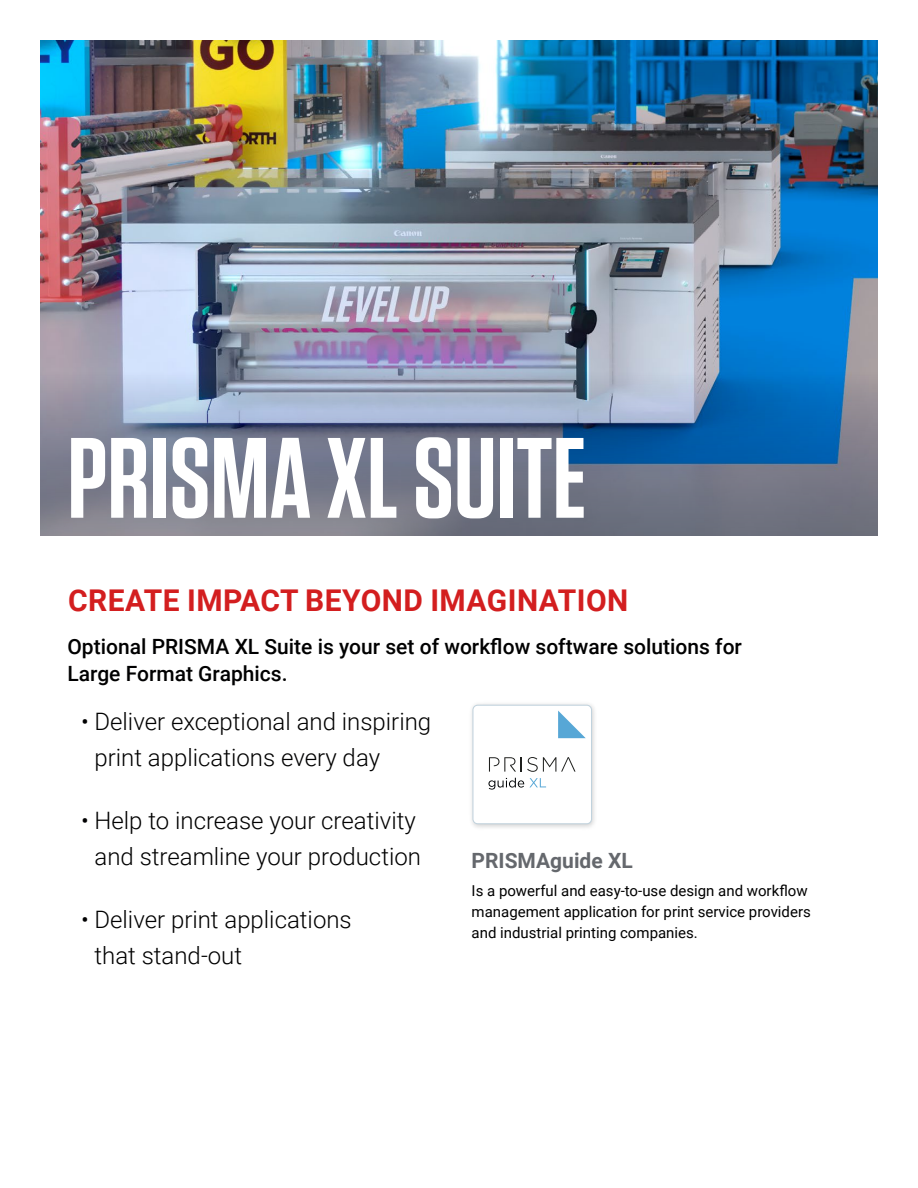
<style>
.page{position:relative;width:918px;height:1188px;background:#fff}
.page>*{position:absolute;margin:0;border:0;box-sizing:border-box;transform-origin:0 0}
.t1{font:600 114px "Tungsten";color:#fff}
.t2{font:700 30px "Roboto";letter-spacing:.015em;color:#d31e1f}
.t3{font:300 24px/36px "Roboto";color:#000001}
.t4{font:500 21px/27px "Roboto";color:#000001}
.t5{font:700 21px "Roboto";color:#65686d}
.t6{font:15px/21px "Roboto";color:#000001}
</style>
<div class="page">
<img style="left:40px;top:40px;width:838px;height:332px">
<svg style="left:40px;top:372px;width:838px;height:164px;background:#71829c"></svg>
<img style="left:471px;top:704px;width:124px;height:124px">
<div style="left:473px;top:705px;width:119px;height:119px;background:#fff;border-radius:5px"></div>
<div style="left:473px;top:705px;width:119px;height:119px;border:1px solid #c0d2dd;border-radius:5px"></div>
<svg style="left:558px;top:711px;width:28px;height:27px"></svg>
<svg style="left:489px;top:757px;width:87px;height:15px"></svg>
<svg style="left:488px;top:778px;width:58px;height:12px"></svg>
<h1 class="t1" style="left:68px;top:418px;width:521px">PRISMA XL SUITE</h1>
<p class="t2" style="left:68px;top:580px;width:562px">CREATE IMPACT BEYOND IMAGINATION</p>
<p class="t4" style="left:68px;top:632px;width:676px">Optional PRISMA XL Suite is your set of workflow software solutions for<br>Large Format Graphics.</p>
<p class="t3" style="left:94px;top:702px;width:338px;text-indent:-13px">• Deliver exceptional and inspiring print applications every day</p>
<p class="t3" style="left:81px;top:801px;width:342px;text-align:center">• Help to increase your creativity and streamline your production</p>
<p class="t3" style="left:94px;top:900px;width:259px;text-indent:-13px">• Deliver print applications that stand-out</p>
<p class="t5" style="left:472px;top:846px;width:163px">PRISMAguide XL</p>
<p class="t6" style="left:472px;top:879px;width:341px">Is a powerful and easy-to-use design and workflow management application for print service providers and industrial printing companies.</p>
</div>
